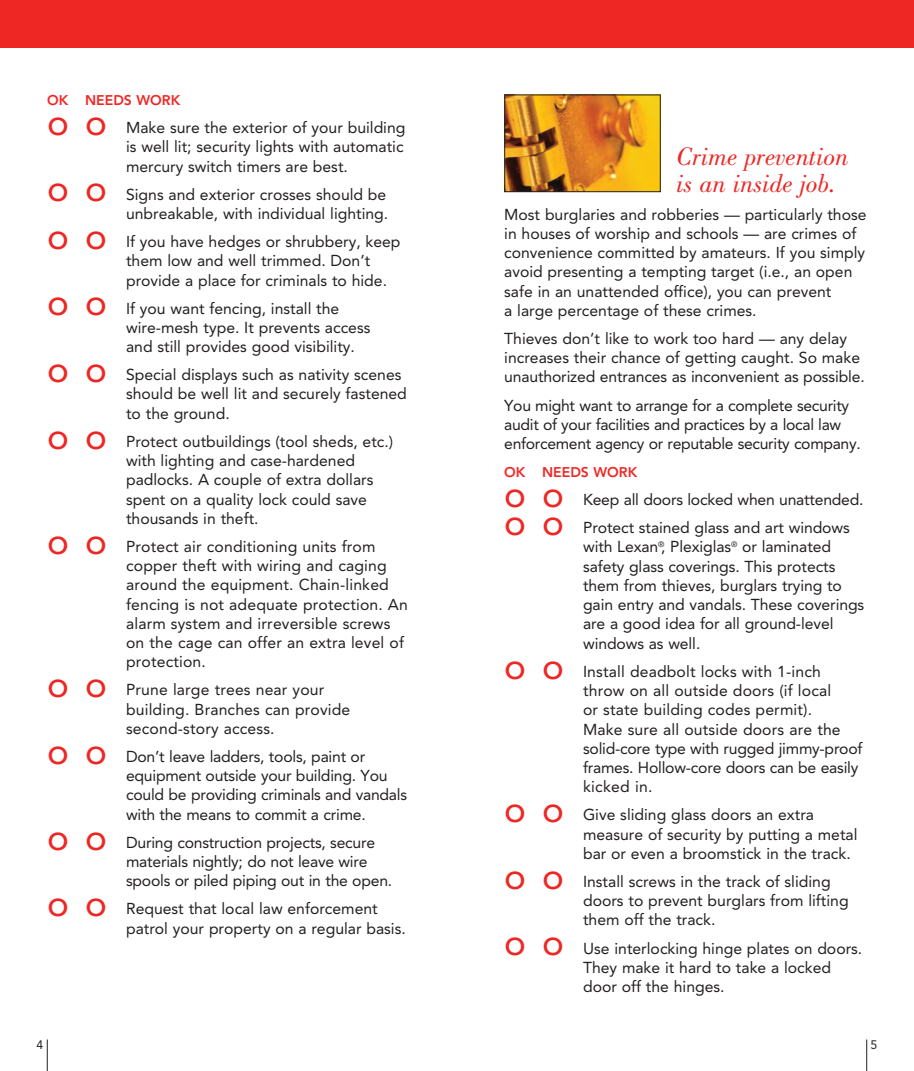
<style>
.page{position:relative;width:914px;height:1071px;background:#fff}
.page>*{position:absolute;margin:0;border:0;box-sizing:border-box;transform-origin:0 0}
.Checklist_Copy{font:36.75px "Avenir LT Std";color:#ee2724}
.checklist_with_rule{font:36.75px "Avenir LT Std";color:#ee2724}
.Heading_red-picture{font:italic 26.25px/26.2px "Bodoni Std";color:#ee2724}
.Checklist_Copy-2{font:15.75px/19.2px "Avenir LT Std";color:#231f20}
.Body_Copy{font:15.75px/19.2px "Avenir LT Std";color:#231f20}
.Body_Copy-2{font:15.75px/19.2px "Avenir LT Std";letter-spacing:-.02em;color:#231f20}
.checklist_with_rule-2{font:15.75px/19.2px "Avenir LT Std";color:#231f20}
.OK_WORK{font:800 14px "Avenir LT Std";color:#ee2724}
.Checklist_Copy-3{font:12.25px "Avenir LT Std";color:#231f20}
</style>
<div class="page">
<div style="left:0;top:0;width:457px;height:47px;background:#ee2724"></div>
<hr style="left:47px;top:1040px;width:1px;height:31px;background:#231f20">
<div style="left:457px;top:0;width:457px;height:47px;background:#ee2724"></div>
<hr style="left:866px;top:1040px;width:1px;height:31px;background:#231f20">
<img style="left:506px;top:96px;width:152px;height:94px">
<div style="left:504px;top:94px;width:156px;height:98px;border:1px solid #231f20"></div>
<p class="OK_WORK" style="left:47px;top:92px;width:135px">OK NEEDS WORK</p>
<p class="Checklist_Copy" style="left:47px;top:101px;width:61px">o o</p>
<p class="Checklist_Copy-2" style="left:126px;top:118px;width:281px;text-align:justify">Make sure the exterior of your building is well lit; security lights with automatic mercury switch timers are best.</p>
<p class="Checklist_Copy" style="left:47px;top:167px;width:61px">o o</p>
<p class="Checklist_Copy-2" style="left:126px;top:185px;width:264px">Signs and exterior crosses should be unbreakable, with individual lighting.</p>
<p class="Checklist_Copy" style="left:47px;top:215px;width:61px">o o</p>
<p class="Checklist_Copy-2" style="left:126px;top:232px;width:276px">If you have hedges or shrubbery, keep them low and well trimmed. Don’t provide a place for criminals to hide.</p>
<p class="Checklist_Copy" style="left:47px;top:281px;width:61px">o o</p>
<p class="Checklist_Copy-2" style="left:126px;top:299px;width:246px">If you want fencing, install the wire-mesh type. It prevents access and still provides good visibility.</p>
<p class="Checklist_Copy" style="left:47px;top:348px;width:61px">o o</p>
<p class="Checklist_Copy-2" style="left:126px;top:365px;width:282px">Special displays such as nativity scenes should be well lit and securely fastened to the ground.</p>
<p class="Checklist_Copy" style="left:47px;top:414px;width:61px">o o</p>
<p class="Checklist_Copy-2" style="left:126px;top:432px;width:269px">Protect outbuildings (tool sheds, etc.) with lighting and case-hardened padlocks. A couple of extra dollars spent on a quality lock could save thousands in theft.</p>
<p class="Checklist_Copy" style="left:47px;top:519px;width:61px">o o</p>
<p class="Checklist_Copy-2" style="left:126px;top:537px;width:283px">Protect air conditioning units from copper theft with wiring and caging around the equipment. Chain-linked fencing is not adequate protection. An alarm system and irreversible screws on the cage can offer an extra level of protection.</p>
<p class="Checklist_Copy" style="left:47px;top:663px;width:61px">o o</p>
<p class="Checklist_Copy-2" style="left:126px;top:680px;width:226px">Prune large trees near your building. Branches can provide second-story access.</p>
<p class="Checklist_Copy" style="left:47px;top:730px;width:61px">o o</p>
<p class="Checklist_Copy-2" style="left:126px;top:747px;width:282px">Don’t leave ladders, tools, paint or equipment outside your building. You could be providing criminals and vandals with the means to commit a crime.</p>
<p class="Checklist_Copy" style="left:47px;top:815px;width:61px">o o</p>
<p class="Checklist_Copy-2" style="left:126px;top:833px;width:268px">During construction projects, secure materials nightly; do not leave wire spools or piled piping out in the open.</p>
<p class="checklist_with_rule" style="left:47px;top:882px;width:61px">o o</p>
<p class="checklist_with_rule-2" style="left:126px;top:899px;width:281px">Request that local law enforcement patrol your property on a regular basis.</p>
<p class="Checklist_Copy-3" style="left:37px;top:1037px;width:8px">4</p>
<p class="Heading_red-picture" style="left:676px;top:144px;width:173px">Crime prevention is an inside job.</p>
<p class="Body_Copy" style="left:504px;top:205px;width:364px">Most burglaries and robberies — particularly those in houses of worship and schools — are crimes of convenience committed by amateurs. If you simply avoid presenting a tempting target (i.e., an open safe in an unattended office), you can prevent<br>a large percentage of these crimes.</p>
<p class="Body_Copy" style="left:504px;top:329px;width:362px">Thieves don’t like to work too hard — any delay increases their chance of getting caught. So make unauthorized entrances as inconvenient as possible.</p>
<p class="Body_Copy-2" style="left:504px;top:396px;width:358px">You might want to arrange for a complete security audit of your facilities and practices by a local law enforcement agency or reputable security company.</p>
<p class="OK_WORK" style="left:504px;top:464px;width:135px">OK NEEDS WORK</p>
<p class="Checklist_Copy" style="left:504px;top:473px;width:61px">o o</p>
<p class="Checklist_Copy-2" style="left:583px;top:490px;width:282px">Keep all doors locked when unattended.</p>
<p class="Checklist_Copy" style="left:504px;top:501px;width:61px">o o</p>
<p class="Checklist_Copy-2" style="left:583px;top:518px;width:283px">Protect stained glass and art windows with Lexan<sup>®</sup>, Plexiglas<sup>®</sup> or laminated safety glass coverings. This protects them from thieves, burglars trying to gain entry and vandals. These coverings are a good idea for all ground-level windows as well.</p>
<p class="Checklist_Copy" style="left:504px;top:644px;width:61px">o o</p>
<p class="Checklist_Copy-2" style="left:583px;top:662px;width:281px">Install deadbolt locks with 1-inch throw on all outside doors (if local<br>or state building codes permit).<br>Make sure all outside doors are the solid-core type with rugged jimmy-proof frames. Hollow-core doors can be easily kicked in.</p>
<p class="Checklist_Copy" style="left:504px;top:788px;width:61px">o o</p>
<p class="Checklist_Copy-2" style="left:583px;top:805px;width:276px">Give sliding glass doors an extra measure of security by putting a metal bar or even a broomstick in the track.</p>
<p class="Checklist_Copy" style="left:504px;top:855px;width:61px">o o</p>
<p class="Checklist_Copy-2" style="left:583px;top:872px;width:267px">Install screws in the track of sliding doors to prevent burglars from lifting them off the track.</p>
<p class="Checklist_Copy" style="left:504px;top:921px;width:61px">o o</p>
<p class="Checklist_Copy-2" style="left:583px;top:939px;width:281px">Use interlocking hinge plates on doors.<br>They make it hard to take a locked door off the hinges.</p>
<p class="Checklist_Copy-3" style="left:870px;top:1037px;width:8px">5</p>
</div>
